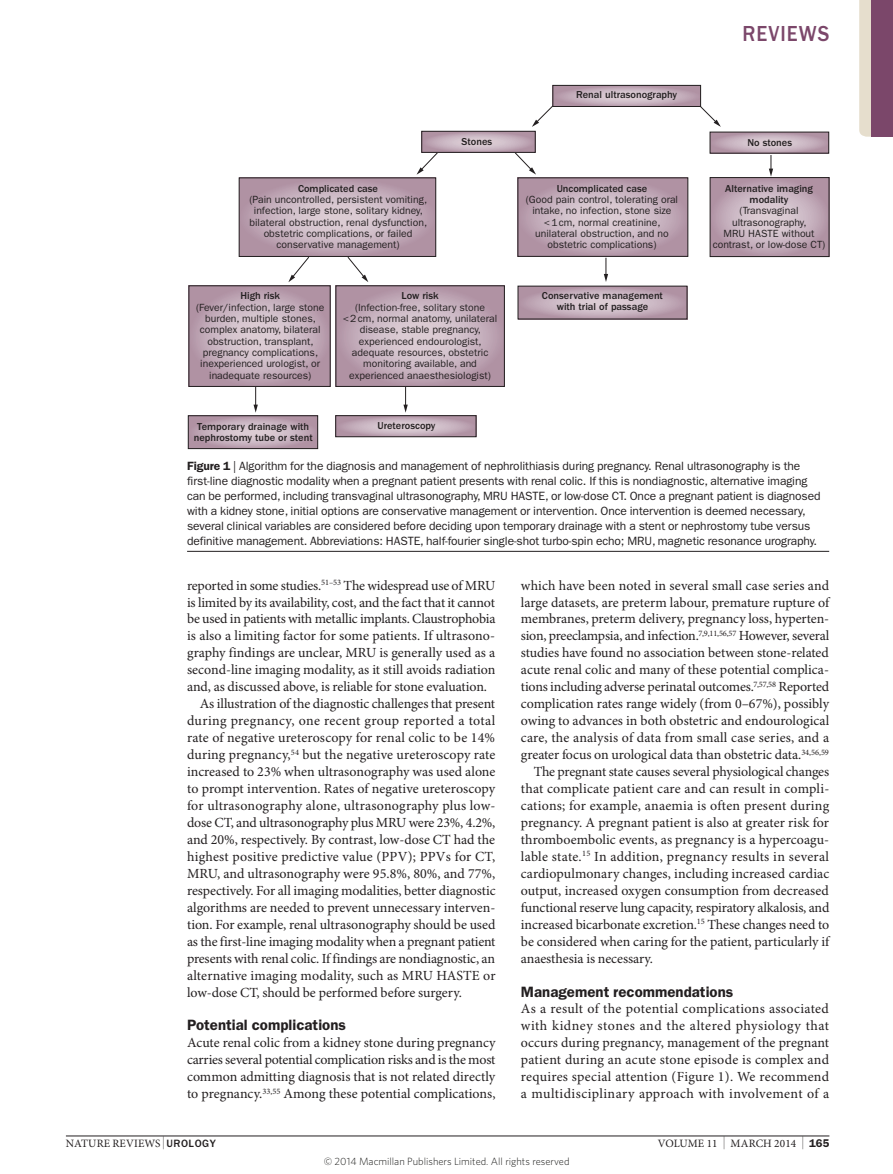
<style>
.page{position:relative;width:893px;height:1174px;background:#fff}
.page>*{position:absolute;margin:0;border:0;box-sizing:border-box;transform-origin:0 0}
.t1{font:500 22.5px "ITC Franklin Gothic Std";letter-spacing:.05em;color:#7b476a;scale:.9 1}
.Head_1{font:600 15px "ITC Franklin Gothic Std";color:#231f20}
.Body_text{font:13.95px/17px "Minion Pro";letter-spacing:-.005em;color:#231f20}
.Body_first{font:13.95px/17px "Minion Pro";letter-spacing:.005em;color:#231f20;text-align:justify}
.Figure_caption{font:12px/15px "ITC Franklin Gothic Std";letter-spacing:-.01em;color:#231f20}
.t2{font:11.25px "Minion Pro";letter-spacing:.01em;color:#231f20}
.t3{font:300 10.5px "Whitney";color:#1d1d1b}
.t4{font:10.35px/11.2px "ITC Franklin Gothic Std";color:#231f20;text-align:center}
.t5{font:500 10.35px/11.2px "ITC Franklin Gothic Std";color:#231f20;text-align:center}
.s1{font-weight:500}
.s2{font-weight:600}
.s3{font-size:12.9px}
.s4{font-family:"ITC Franklin Gothic Std";font-weight:500;font-size:10.95px}
.s5{font-family:"ITC Franklin Gothic Std";font-weight:600}
</style>
<div class="page">
<hr style="left:66px;top:1135px;width:763px;height:1px;background:#231f20">
<svg style="left:254px;top:386px;width:4px;height:27px"></svg>
<svg style="left:403px;top:386px;width:5px;height:27px"></svg>
<svg style="left:241px;top:180px;width:193px;height:75px;background:#c2abb9"></svg>
<div style="left:239px;top:178px;width:197px;height:79px;border:1px solid #231f20"></div>
<svg style="left:520px;top:180px;width:166px;height:74px;background:#c2abb9"></svg>
<svg style="left:712px;top:179px;width:115px;height:76px;background:#c2abb9"></svg>
<div style="left:710px;top:177px;width:119px;height:80px;border:1px solid #231f20"></div>
<svg style="left:338px;top:288px;width:165px;height:96px;background:#c2abb9"></svg>
<svg style="left:191px;top:288px;width:137px;height:96px;background:#c2abb9"></svg>
<svg style="left:520px;top:288px;width:165px;height:29px;background:#c4adba"></svg>
<div style="left:518px;top:286px;width:169px;height:33px;border:1px solid #231f20"></div>
<svg style="left:190px;top:417px;width:126px;height:30px;background:#c3acba"></svg>
<div style="left:188px;top:415px;width:130px;height:34px;border:1px solid #231f20"></div>
<svg style="left:337px;top:417px;width:137px;height:18px;background:#c4aebb"></svg>
<div style="left:335px;top:415px;width:141px;height:22px;border:1px solid #231f20"></div>
<svg style="left:555px;top:87px;width:144px;height:18px;background:#c4aebb"></svg>
<div style="left:553px;top:85px;width:148px;height:22px;border:1px solid #231f20"></div>
<svg style="left:424px;top:133px;width:109px;height:18px;background:#c4aebb"></svg>
<div style="left:422px;top:131px;width:113px;height:22px;border:1px solid #231f20"></div>
<svg style="left:712px;top:134px;width:115px;height:17px;background:#c5afbc"></svg>
<svg style="left:514px;top:152px;width:22px;height:23px"></svg>
<svg style="left:417px;top:152px;width:21px;height:23px"></svg>
<svg style="left:699px;top:105px;width:22px;height:22px"></svg>
<svg style="left:532px;top:105px;width:22px;height:22px"></svg>
<svg style="left:347px;top:256px;width:21px;height:26px"></svg>
<svg style="left:288px;top:256px;width:22px;height:26px"></svg>
<svg style="left:604px;top:258px;width:4px;height:24px"></svg>
<svg style="left:769px;top:155px;width:4px;height:22px"></svg>
<hr style="left:187px;top:551px;width:642px;height:1px;background:#231f20">
<svg style="left:859px;top:0;width:13px;height:137px;background:#ded3c6"></svg>
<div style="left:872px;top:0;width:21px;height:137px;background:#7b476a"></div>
<p class="t5" style="left:576px;top:89px;width:103px">Renal ultrasonography</p>
<p class="t1" style="left:742px;top:21px;width:98px">REVIEWS</p>
<p class="t5" style="left:462px;top:136px;width:32px">Stones</p>
<p class="t5" style="left:747px;top:137px;width:46px">No stones</p>
<p class="t4" style="left:249px;top:182px;width:179px"><span class="s1">Complicated case<br></span>(Pain uncontrolled, persistent vomiting, infection, large stone, solitary kidney, bilateral obstruction, renal dysfunction, obstetric complications, or failed conservative management)</p>
<p class="t4" style="left:526px;top:182px;width:154px"><span class="s1">Uncomplicated case<br></span>(Good pain control, tolerating oral intake, no infection, stone size &lt;1cm, normal creatinine, unilateral obstruction, and no obstetric complications)</p>
<p class="t4" style="left:713px;top:182px;width:114px"><span class="s1">Alternative imaging modality<br></span>(Transvaginal ultrasonography,<br>MRU HASTE without contrast, or low-dose CT)</p>
<p class="t4" style="left:196px;top:290px;width:130px"><span class="s1">High risk<br></span>(Fever/infection, large stone burden, multiple stones, complex anatomy, bilateral obstruction, transplant, pregnancy complications, inexperienced urologist, or inadequate resources)</p>
<p class="t4" style="left:343px;top:290px;width:156px"><span class="s1">Low risk<br></span>(Infection-free, solitary stone &lt;2cm, normal anatomy, unilateral disease, stable pregnancy, experienced endourologist, adequate resources, obstetric monitoring available, and experienced anaesthesiologist)</p>
<p class="t5" style="left:194px;top:421px;width:120px">Temporary drainage with nephrostomy tube or stent</p>
<p class="t5" style="left:377px;top:420px;width:60px">Ureteroscopy</p>
<p class="t5" style="left:542px;top:290px;width:122px">Conservative management with trial of passage</p>
<p class="Figure_caption" style="left:187px;top:458px;width:635px"><span class="s2">Figure 1</span> | Algorithm for the diagnosis and management of nephrolithiasis during pregnancy. Renal ultrasonography is the first‑line diagnostic modality when a pregnant patient presents with renal colic. If this is nondiagnostic, alternative imaging can be performed, including transvaginal ultrasonography, MRU HASTE, or low-dose CT. Once a pregnant patient is diagnosed with a kidney stone, initial options are conservative management or intervention. Once intervention is deemed necessary, several clinical variables are considered before deciding upon temporary drainage with a stent or nephrostomy tube versus definitive management. Abbreviations: HASTE, half-fourier single-shot turbo-spin echo; MRU, magnetic resonance urography.</p>
<p class="Body_text" style="left:187px;top:577px;width:310px">reported in some studies.<sup>51–53</sup> The widespread use of MRU is limited by its availability, cost, and the fact that it cannot be used in patients with metallic implants. Claustrophobia is also a limiting factor for some patients. If ultrasono&shy;graphy findings are unclear, MRU is generally used as a second-line imaging modality, as it still avoids radiation and, as discussed above, is reliable for stone evaluation.</p>
<p class="Body_text" style="left:187px;top:696px;width:310px;text-align:justify;text-indent:13px">As illustration of the diagnostic challenges that present during pregnancy, one recent group reported a total rate of negative ureteroscopy for renal colic to be 14% during pregnancy,<sup>54</sup> but the negative ureteroscopy rate increased to 23% when ultrasonography was used alone to prompt intervention. Rates of negative ureteroscopy for ultrasonography alone, ultrasonography plus low&shy;dose CT, and ultrasonography plus MRU were 23%, 4.2%, and 20%, respectively. By contrast, low-dose CT had the highest positive predictive value (PPV); PPVs for CT, MRU, and ultrasonography were 95.8%, 80%, and 77%, respectively. For all imaging modalities, better diagnostic algorithms are needed to prevent unnecessary interven&shy;tion. For example, renal ultrasonography should be used as the first-line imaging modality when a pregnant patient presents with renal colic. If findings are nondiagnostic, an alternative imaging modality, such as MRU HASTE or low-dose CT, should be performed before surgery.</p>
<p class="Head_1" style="left:187px;top:1016px;width:160px">Potential complications</p>
<p class="Body_first" style="left:187px;top:1035px;width:310px">Acute renal colic from a kidney stone during pregnancy carries several potential complication risks and is the most common admitting diagnosis that is not related directly to pregnancy.<sup>33,55</sup> Among these potential complications,</p>
<p class="Body_first" style="left:521px;top:577px;width:310px">which have been noted in several small case series and large datasets, are preterm labour, premature rupture of membranes, preterm delivery, pregnancy loss, hyperten&shy;sion, preeclampsia, and infection.<sup>7,9,11,56,57</sup> However, several studies have found no association between stone-related acute renal colic and many of these potential complica&shy;tions including adverse perinatal outcomes.<sup>7,57,58</sup> Reported complication rates range widely (from 0–67%), possibly owing to advances in both obstetric and endourological care, the analysis of data from small case series, and a greater focus on urological data than obstetric data.<sup>34,56,59</sup></p>
<p class="Body_text" style="left:521px;top:763px;width:310px;text-indent:13px">The pregnant state causes several physiological changes that complicate patient care and can result in compli&shy;cations; for example, anaemia is often present during pregnancy. A pregnant patient is also at greater risk for thromboembolic events, as pregnancy is a hypercoagu&shy;lable state.<sup>15</sup> In addition, pregnancy results in several cardiopulmonary changes, including increased cardiac output, increased oxygen consumption from decreased functional reserve lung capacity, respiratory alkalosis, and increased bicarbonate excretion.<sup>15</sup> These changes need to be considered when caring for the patient, particularly if anaesthesia is necessary.</p>
<p class="Head_1" style="left:521px;top:982px;width:214px">Management recommendations</p>
<p class="Body_first" style="left:521px;top:1001px;width:310px">As a result of the potential complications associated with kidney stones and the altered physiology that occurs during pregnancy, management of the pregnant patient during an acute stone episode is complex and requires special attention (Figure 1). We recommend a multidisciplinary approach with involvement of a</p>
<p class="t2" style="left:66px;top:1136px;width:151px">NATURE REVIEWS <span class="s3">|</span> <span class="s4">UROLOGY</span></p>
<p class="t2" style="left:658px;top:1136px;width:173px">VOLUME 11 <span class="s3">|</span> MARCH 2014 <span class="s3">|</span> <span class="s5">165</span></p>
<p class="t3" style="left:324px;top:1154px;width:247px">© 2014 Macmillan Publishers Limited. All rights reserved</p>
</div>
